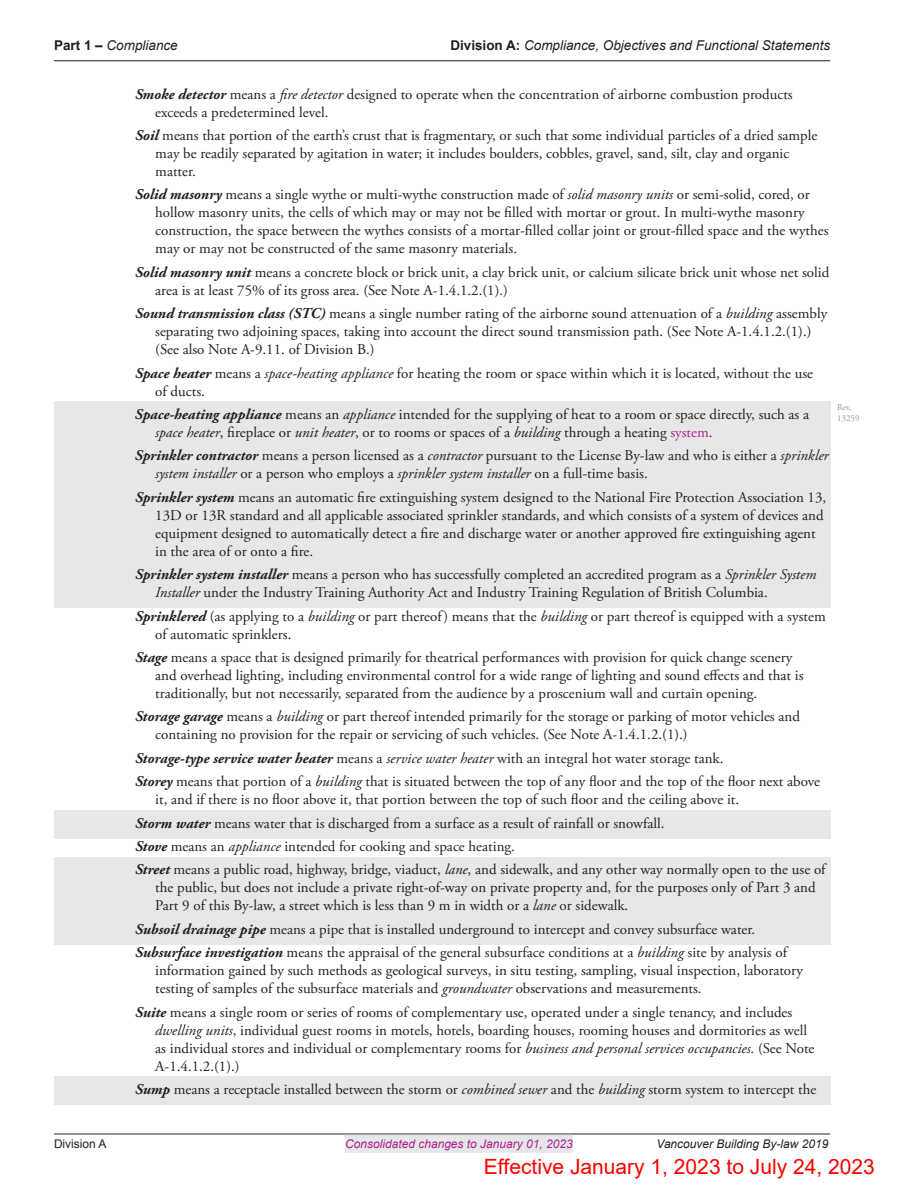
<style>
.page{position:relative;width:918px;height:1188px;background:#fff}
.page>*{position:absolute;margin:0;border:0;box-sizing:border-box;transform-origin:0 0}
.t1{font:21px "Arial";color:#f00}
.Terms{font:15px/18px "Adobe Garamond Pro";color:#231f20}
.body_-_grey_box__COV{font:15px/18px "Adobe Garamond Pro";color:#231f20}
.Terms_-_grey_box__ba{font:15px/18px "Adobe Garamond Pro";color:#231f20}
.t2{font:italic 13.5px "Arial";color:#231f20}
.t3{font:italic 12px "Arial";color:#b41e8d}
.t4{font:italic 12px "Arial";color:#231f20}
.t5{font:12px "Arial";color:#231f20}
.Revision__COV{font:9px/10.8px "Adobe Garamond Pro";color:#939598}
.s1{font-weight:700;font-style:normal}
.s2{font-weight:700;font-style:italic}
.s3{font-style:italic}
.s4{color:#b41e8d}
</style>
<div class="page">
<hr style="left:54px;top:60px;width:776px;height:1px;background:#231f20">
<hr style="left:54px;top:1134px;width:776px;height:1px;background:#231f20">
<div style="left:345px;top:1135px;width:228px;height:18px;background:#e6e7e9"></div>
<div style="left:54px;top:402px;width:776px;height:46px;background:#e6e7e9"></div>
<div style="left:54px;top:443px;width:776px;height:46px;background:#e6e7e9"></div>
<div style="left:54px;top:484px;width:776px;height:83px;background:#e6e7e9"></div>
<div style="left:54px;top:562px;width:776px;height:46px;background:#e6e7e9"></div>
<div style="left:54px;top:810px;width:776px;height:28px;background:#e6e7e9"></div>
<div style="left:54px;top:857px;width:776px;height:64px;background:#e6e7e9"></div>
<div style="left:54px;top:916px;width:776px;height:29px;background:#e6e7e9"></div>
<div style="left:54px;top:1076px;width:776px;height:29px;background:#e6e7e9"></div>
<p class="t2" style="left:54px;top:37px;width:125px"><span class="s1">Part 1 –</span> Compliance</p>
<p class="t2" style="left:450px;top:37px;width:381px"><span class="s1">Division A:</span> Compliance, Objectives and Functional Statements</p>
<p class="Terms" style="left:155px;top:85px;width:639px;text-indent:-20px"><span class="s2">Smoke detector</span> means a <span class="s3">fire detector</span> designed to operate when the concentration of airborne combustion products exceeds a predetermined level.</p>
<p class="Terms" style="left:155px;top:127px;width:664px;text-indent:-20px"><span class="s2">Soil</span> means that portion of the earth’s crust that is fragmentary, or such that some individual particles of a dried sample may be readily separated by agitation in water; it includes boulders, cobbles, gravel, sand, silt, clay and organic matter.</p>
<p class="Terms" style="left:155px;top:186px;width:675px;text-indent:-20px"><span class="s2">Solid masonry</span> means a single wythe or multi-wythe construction made of <span class="s3">solid masonry units</span> or semi-solid, cored, or hollow masonry units, the cells of which may or may not be filled with mortar or grout. In multi-wythe masonry construction, the space between the wythes consists of a mortar-filled collar joint or grout-filled space and the wythes may or may not be constructed of the same masonry materials.</p>
<p class="Terms" style="left:155px;top:264px;width:676px;text-indent:-20px"><span class="s2">Solid masonry unit</span> means a concrete block or brick unit, a clay brick unit, or calcium silicate brick unit whose net solid area is at least 75% of its gross area. (See Note A-1.4.1.2.(1).)</p>
<p class="Terms" style="left:155px;top:305px;width:674px;text-indent:-20px"><span class="s2">Sound transmission class (STC)</span> means a single number rating of the airborne sound attenuation of a <span class="s3">building</span> assembly separating two adjoining spaces, taking into account the direct sound transmission path. (See Note A-1.4.1.2.(1).) (See also Note A-9.11. of Division B.)</p>
<p class="Terms" style="left:155px;top:364px;width:659px;text-indent:-20px"><span class="s2">Space heater</span> means a <span class="s3">space-heating appliance</span> for heating the room or space within which it is located, without the use of ducts.</p>
<p class="Terms_-_grey_box__ba" style="left:155px;top:406px;width:655px;text-indent:-20px"><span class="s2">Space-heating appliance</span> means an <span class="s3">appliance</span> intended for the supplying of heat to a room or space directly, such as a <span class="s3">space heater</span>, fireplace or <span class="s3">unit heater</span>, or to rooms or spaces of a <span class="s3">building</span> through a heating <span class="s4">system</span>.</p>
<p class="body_-_grey_box__COV" style="left:155px;top:447px;width:675px;text-indent:-20px"><span class="s2">Sprinkler contractor</span> means a person licensed as a <span class="s3">contractor</span> pursuant to the License By‑law and who is either a <span class="s3">sprinkler system installer</span> or a person who employs a <span class="s3">sprinkler system installer</span> on a full-time basis.</p>
<p class="body_-_grey_box__COV" style="left:155px;top:489px;width:673px;text-indent:-20px"><span class="s2">Sprinkler system</span> means an automatic fire extinguishing system designed to the National Fire Protection Association 13, 13D or 13R standard and all applicable associated sprinkler standards, and which consists of a system of devices and equipment designed to automatically detect a fire and discharge water or another approved fire extinguishing agent in the area of or onto a fire.</p>
<p class="body_-_grey_box__COV" style="left:155px;top:566px;width:662px;text-indent:-20px"><span class="s2">Sprinkler system installer</span> means a person who has successfully completed an accredited program as a <span class="s3">Sprinkler System<br>Installer</span> under the Industry Training Authority Act and Industry Training Regulation of British Columbia.</p>
<p class="Terms" style="left:155px;top:607px;width:672px;text-indent:-20px"><span class="s2">Sprinklered</span> (as applying to a <span class="s3">building</span> or part thereof) means that the <span class="s3">building</span> or part thereof is equipped with a system of automatic sprinklers.</p>
<p class="Terms" style="left:155px;top:649px;width:650px;text-indent:-20px"><span class="s2">Stage</span> means a space that is designed primarily for theatrical performances with provision for quick change scenery and overhead lighting, including environmental control for a wide range of lighting and sound effects and that is traditionally, but not necessarily, separated from the audience by a proscenium wall and curtain opening.</p>
<p class="Terms" style="left:155px;top:708px;width:646px;text-indent:-20px"><span class="s2">Storage garage</span> means a <span class="s3">building</span> or part thereof intended primarily for the storage or parking of motor vehicles and containing no provision for the repair or servicing of such vehicles. (See Note A-1.4.1.2.(1).)</p>
<p class="Terms" style="left:135px;top:750px;width:590px"><span class="s2">Storage-type service water heater</span> means a <span class="s3">service water heater</span> with an integral hot water storage tank.</p>
<p class="Terms" style="left:155px;top:773px;width:666px;text-indent:-20px"><span class="s2">Storey</span> means that portion of a <span class="s3">building</span> that is situated between the top of any floor and the top of the floor next above it, and if there is no floor above it, that portion between the top of such floor and the ceiling above it.</p>
<p class="body_-_grey_box__COV" style="left:135px;top:814px;width:531px"><span class="s2">Storm water</span> means water that is discharged from a surface as a result of rainfall or snowfall.</p>
<p class="Terms" style="left:135px;top:838px;width:381px"><span class="s2">Stove</span> means an <span class="s3">appliance</span> intended for cooking and space heating.</p>
<p class="body_-_grey_box__COV" style="left:155px;top:861px;width:672px;text-indent:-20px"><span class="s2">Street</span> means a public road, highway, bridge, viaduct, <span class="s3">lane</span>, and sidewalk, and any other way normally open to the use of the public, but does not include a private right-of-way on private property and, for the purposes only of Part 3 and<br>Part 9 of this By‑law, a street which is less than 9 m in width or a <span class="s3">lane</span> or sidewalk.</p>
<p class="body_-_grey_box__COV" style="left:135px;top:921px;width:622px"><span class="s2">Subsoil drainage pipe</span> means a pipe that is installed underground to intercept and convey subsurface water.</p>
<p class="Terms" style="left:155px;top:944px;width:649px;text-indent:-20px"><span class="s2">Subsurface investigation</span> means the appraisal of the general subsurface conditions at a <span class="s3">building</span> site by analysis of information gained by such methods as geological surveys, in situ testing, sampling, visual inspection, laboratory testing of samples of the subsurface materials and <span class="s3">groundwater</span> observations and measurements.</p>
<p class="Terms" style="left:155px;top:1003px;width:661px;text-indent:-20px"><span class="s2">Suite</span> means a single room or series of rooms of complementary use, operated under a single tenancy, and includes <span class="s3">dwelling units</span>, individual guest rooms in motels, hotels, boarding houses, rooming houses and dormitories as well as individual stores and individual or complementary rooms for <span class="s3">business and personal services occupancies</span>. (See Note A‑1.4.1.2.(1).)</p>
<p class="body_-_grey_box__COV" style="left:135px;top:1081px;width:683px"><span class="s2">Sump</span> means a receptacle installed between the storm or <span class="s3">combined sewer</span> and the <span class="s3">building</span> storm system to intercept the</p>
<p class="Revision__COV" style="left:837px;top:402px;width:24px">Rev.<br>13259</p>
<p class="t5" style="left:54px;top:1135px;width:54px">Division A</p>
<p class="t3" style="left:345px;top:1136px;width:229px">Consolidated changes to January 01, 2023</p>
<p class="t4" style="left:656px;top:1136px;width:173px">Vancouver Building By-law 2019</p>
<h1 class="t1" style="left:484px;top:1152px;width:393px">Effective January 1, 2023 to July 24, 2023</h1>
</div>
